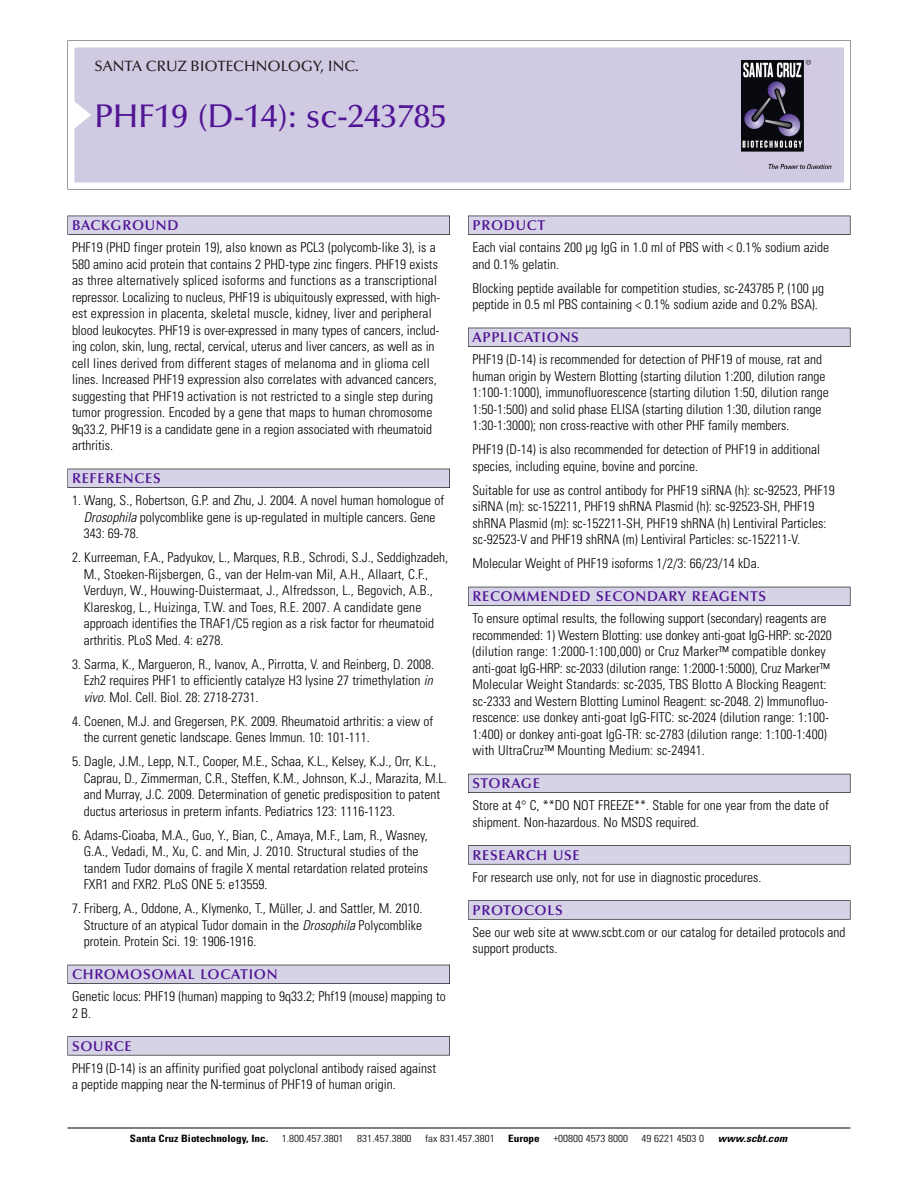
<style>
.page{position:relative;width:918px;height:1188px;background:#fff}
.page>*{position:absolute;margin:0;border:0;box-sizing:border-box;transform-origin:0 0}
.t1{font:500 33px "Optima";color:#511695}
.t2{font:500 15px "Optima";color:#231f20}
.t3{font:600 14.25px "Optima";letter-spacing:.05em;color:#511695}
.t4{font:300 condensed 13.5px/16.5px "Univers";color:#000}
.t5{font:300 condensed 10.2px "Univers";color:#000;scale:1.1 1}
.t6{font:700 condensed 10.2px "Univers";color:#000;scale:1.1 1}
.t7{font:italic 700 condensed 10.2px "Univers";letter-spacing:.005em;color:#000;scale:1.1 1}
.s1{font-style:italic}
</style>
<div class="page">
<svg style="left:68px;top:40px;width:783px;height:149px"></svg>
<div style="left:74px;top:47px;width:770px;height:135px;background:#d1cae3"></div>
<img style="left:741px;top:60px;width:90px;height:108px">
<div style="left:68px;top:216px;width:382px;height:19px;background:#525155"></div>
<div style="left:68px;top:216px;width:381px;height:18px;background:#d7d3e7"></div>
<div style="left:68px;top:469px;width:382px;height:19px;background:#515055"></div>
<div style="left:68px;top:469px;width:381px;height:18px;background:#d7d3e7"></div>
<div style="left:68px;top:965px;width:382px;height:19px;background:#525158"></div>
<div style="left:68px;top:965px;width:381px;height:18px;background:#d7d3e7"></div>
<div style="left:68px;top:1036px;width:382px;height:19px;background:#575759"></div>
<div style="left:68px;top:1037px;width:381px;height:18px;background:#d7d3e7"></div>
<div style="left:468px;top:216px;width:382px;height:19px;background:#525155"></div>
<div style="left:468px;top:216px;width:382px;height:18px;background:#d7d3e7"></div>
<div style="left:468px;top:328px;width:382px;height:19px;background:#515055"></div>
<div style="left:468px;top:328px;width:382px;height:18px;background:#d7d3e7"></div>
<div style="left:468px;top:587px;width:382px;height:19px;background:#525158"></div>
<div style="left:468px;top:587px;width:382px;height:18px;background:#d7d3e7"></div>
<div style="left:468px;top:774px;width:382px;height:19px;background:#54535a"></div>
<div style="left:468px;top:774px;width:382px;height:18px;background:#d7d3e7"></div>
<svg style="left:468px;top:845px;width:382px;height:20px"></svg>
<div style="left:468px;top:846px;width:382px;height:18px;background:#d7d3e7"></div>
<div style="left:468px;top:900px;width:382px;height:20px;background:#666667"></div>
<div style="left:468px;top:901px;width:382px;height:18px;background:#d7d3e7"></div>
<hr style="left:68px;top:1128px;width:782px;height:1px;background:#000">
<p class="t2" style="left:94px;top:61px;width:266px">SANTA CRUZ BIOTECHNOLOGY, INC.</p>
<h1 class="t1" style="left:94px;top:103px;width:354px">PHF19 (D-14): sc-243785</h1>
<p class="t3" style="left:72px;top:219px;width:108px">BACKGROUND</p>
<p class="t4" style="left:72px;top:240px;width:370px">PHF19 (PHD finger protein 19), also known as PCL3 (polycomb-like 3), is a 580 amino acid protein that contains 2 PHD-type zinc fingers. PHF19 exists as three alternatively spliced isoforms and functions as a transcriptional repressor. Localizing to nucleus, PHF19 is ubiquitously expressed, with high&shy;est expression in placenta, skeletal muscle, kidney, liver and peripheral blood leukocytes. PHF19 is over-expressed in many types of cancers, includ&shy;ing colon, skin, lung, rectal, cervical, uterus and liver cancers, as well as in cell lines derived from different stages of melanoma and in glioma cell lines. Increased PHF19 expression also correlates with advanced cancers, suggesting that PHF19 activation is not restricted to a single step during tumor progression. Encoded by a gene that maps to human chromosome 9q33.2, PHF19 is a candidate gene in a region associated with rheumatoid arthritis.</p>
<p class="t3" style="left:72px;top:473px;width:90px">REFERENCES</p>
<p class="t4" style="left:84px;top:493px;width:362px;text-indent:-12px">1. Wang, S., Robertson, G.P. and Zhu, J. 2004. A novel human homologue of<br><span class="s1">Drosophila</span> polycomblike gene is up-regulated in multiple cancers. Gene<br>343: 69-78.</p>
<p class="t4" style="left:84px;top:550px;width:366px;text-indent:-12px">2. Kurreeman, F.A., Padyukov, L., Marques, R.B., Schrodi, S.J., Seddighzadeh, M., Stoeken-Rijsbergen, G., van der Helm-van Mil, A.H., Allaart, C.F., Verduyn, W., Houwing-Duistermaat, J., Alfredsson, L., Begovich, A.B., Klareskog, L., Huizinga, T.W. and Toes, R.E. 2007. A candidate gene approach identifies the TRAF1/C5 region as a risk factor for rheumatoid arthritis. PLoS Med. 4: e278.</p>
<p class="t4" style="left:84px;top:657px;width:352px;text-align:justify;text-indent:-12px">3. Sarma, K., Margueron, R., Ivanov, A., Pirrotta, V. and Reinberg, D. 2008.<br>Ezh2 requires PHF1 to efficiently catalyze H3 lysine 27 trimethylation <span class="s1">in vivo.</span> Mol. Cell. Biol. 28: 2718-2731.</p>
<p class="t4" style="left:84px;top:714px;width:351px;text-indent:-12px">4. Coenen, M.J. and Gregersen, P.K. 2009. Rheumatoid arthritis: a view of the current genetic landscape. Genes Immun. 10: 101-111.</p>
<p class="t4" style="left:84px;top:754px;width:365px;text-indent:-12px">5. Dagle, J.M., Lepp, N.T., Cooper, M.E., Schaa, K.L., Kelsey, K.J., Orr, K.L., Caprau, D., Zimmerman, C.R., Steffen, K.M., Johnson, K.J., Marazita, M.L. and Murray, J.C. 2009. Determination of genetic predisposition to patent ductus arteriosus in preterm infants. Pediatrics 123: 1116-1123.</p>
<p class="t4" style="left:84px;top:828px;width:346px;text-indent:-12px">6. Adams-Cioaba, M.A., Guo, Y., Bian, C., Amaya, M.F., Lam, R., Wasney, G.A., Vedadi, M., Xu, C. and Min, J. 2010. Structural studies of the tandem Tudor domains of fragile X mental retardation related proteins FXR1 and FXR2. PLoS ONE 5: e13559.</p>
<p class="t4" style="left:84px;top:901px;width:340px;text-align:justify;text-indent:-12px">7. Friberg, A., Oddone, A., Klymenko, T., Müller, J. and Sattler, M. 2010.<br>Structure of an atypical Tudor domain in the <span class="s1">Drosophila</span> Polycomblike protein. Protein Sci. 19: 1906-1916.</p>
<p class="t3" style="left:72px;top:969px;width:207px">CHROMOSOMAL LOCATION</p>
<p class="t4" style="left:72px;top:989px;width:375px">Genetic locus: PHF19 (human) mapping to 9q33.2; Phf19 (mouse) mapping to<br>2 B.</p>
<p class="t3" style="left:72px;top:1040px;width:61px">SOURCE</p>
<p class="t4" style="left:72px;top:1061px;width:366px">PHF19 (D-14) is an affinity purified goat polyclonal antibody raised against a peptide mapping near the N-terminus of PHF19 of human origin.</p>
<p class="t3" style="left:473px;top:219px;width:74px">PRODUCT</p>
<p class="t4" style="left:473px;top:240px;width:358px">Each vial contains 200 µg IgG in 1.0 ml of PBS with &lt; 0.1% sodium azide and 0.1% gelatin.</p>
<p class="t4" style="left:473px;top:281px;width:353px">Blocking peptide available for competition studies, sc-243785 P, (100 µg peptide in 0.5 ml PBS containing &lt; 0.1% sodium azide and 0.2% BSA).</p>
<p class="t3" style="left:473px;top:332px;width:108px">APPLICATIONS</p>
<p class="t4" style="left:473px;top:352px;width:358px">PHF19 (D-14) is recommended for detection of PHF19 of mouse, rat and human origin by Western Blotting (starting dilution 1:200, dilution range 1:100-1:1000), immunofluorescence (starting dilution 1:50, dilution range 1:50-1:500) and solid phase ELISA (starting dilution 1:30, dilution range 1:30-1:3000); non cross-reactive with other PHF family members.</p>
<p class="t4" style="left:473px;top:442px;width:349px">PHF19 (D-14) is also recommended for detection of PHF19 in additional species, including equine, bovine and porcine.</p>
<p class="t4" style="left:473px;top:483px;width:364px">Suitable for use as control antibody for PHF19 siRNA (h): sc-92523, PHF19 siRNA (m): sc-152211, PHF19 shRNA Plasmid (h): sc-92523-SH, PHF19 shRNA Plasmid (m): sc-152211-SH, PHF19 shRNA (h) Lentiviral Particles: sc-92523-V and PHF19 shRNA (m) Lentiviral Particles: sc-152211-V.</p>
<p class="t4" style="left:473px;top:556px;width:289px">Molecular Weight of PHF19 isoforms 1/2/3: 66/23/14 kDa.</p>
<p class="t3" style="left:473px;top:591px;width:295px">RECOMMENDED SECONDARY REAGENTS</p>
<p class="t4" style="left:473px;top:611px;width:361px">To ensure optimal results, the following support (secondary) reagents are recommended: 1) Western Blotting: use donkey anti-goat IgG-HRP: sc-2020 (dilution range: 1:2000-1:100,000) or Cruz Marker™ compatible donkey anti-goat IgG-HRP: sc-2033 (dilution range: 1:2000-1:5000), Cruz Marker™ Molecular Weight Standards: sc-2035, TBS Blotto A Blocking Reagent: sc-2333 and Western Blotting Luminol Reagent: sc-2048. 2) Immunofluo&shy;rescence: use donkey anti-goat IgG-FITC: sc-2024 (dilution range: 1:100- 1:400) or donkey anti-goat IgG-TR: sc-2783 (dilution range: 1:100-1:400) with UltraCruz™ Mounting Medium: sc-24941.</p>
<p class="t3" style="left:473px;top:778px;width:69px">STORAGE</p>
<p class="t4" style="left:473px;top:798px;width:358px">Store at 4° C, **DO NOT FREEZE**. Stable for one year from the date of shipment. Non-hazardous. No MSDS required.</p>
<p class="t3" style="left:473px;top:849px;width:109px">RESEARCH USE</p>
<p class="t4" style="left:473px;top:870px;width:290px">For research use only, not for use in diagnostic procedures.</p>
<p class="t3" style="left:473px;top:904px;width:92px">PROTOCOLS</p>
<p class="t4" style="left:473px;top:925px;width:375px">See our web site at www.scbt.com or our catalog for detailed protocols and support products.</p>
<p class="t6" style="left:130px;top:1135px;width:127px">Santa Cruz Biotechnology, Inc.</p>
<p class="t5" style="left:282px;top:1135px;width:58px">1.800.457.3801</p>
<p class="t5" style="left:357px;top:1135px;width:51px">831.457.3800</p>
<p class="t5" style="left:425px;top:1135px;width:65px">fax 831.457.3801</p>
<p class="t6" style="left:508px;top:1135px;width:30px">Europe</p>
<p class="t5" style="left:553px;top:1135px;width:69px">+00800 4573 8000</p>
<p class="t5" style="left:642px;top:1135px;width:58px">49 6221 4503 0</p>
<p class="t7" style="left:718px;top:1135px;width:64px">www.scbt.com</p>
</div>
